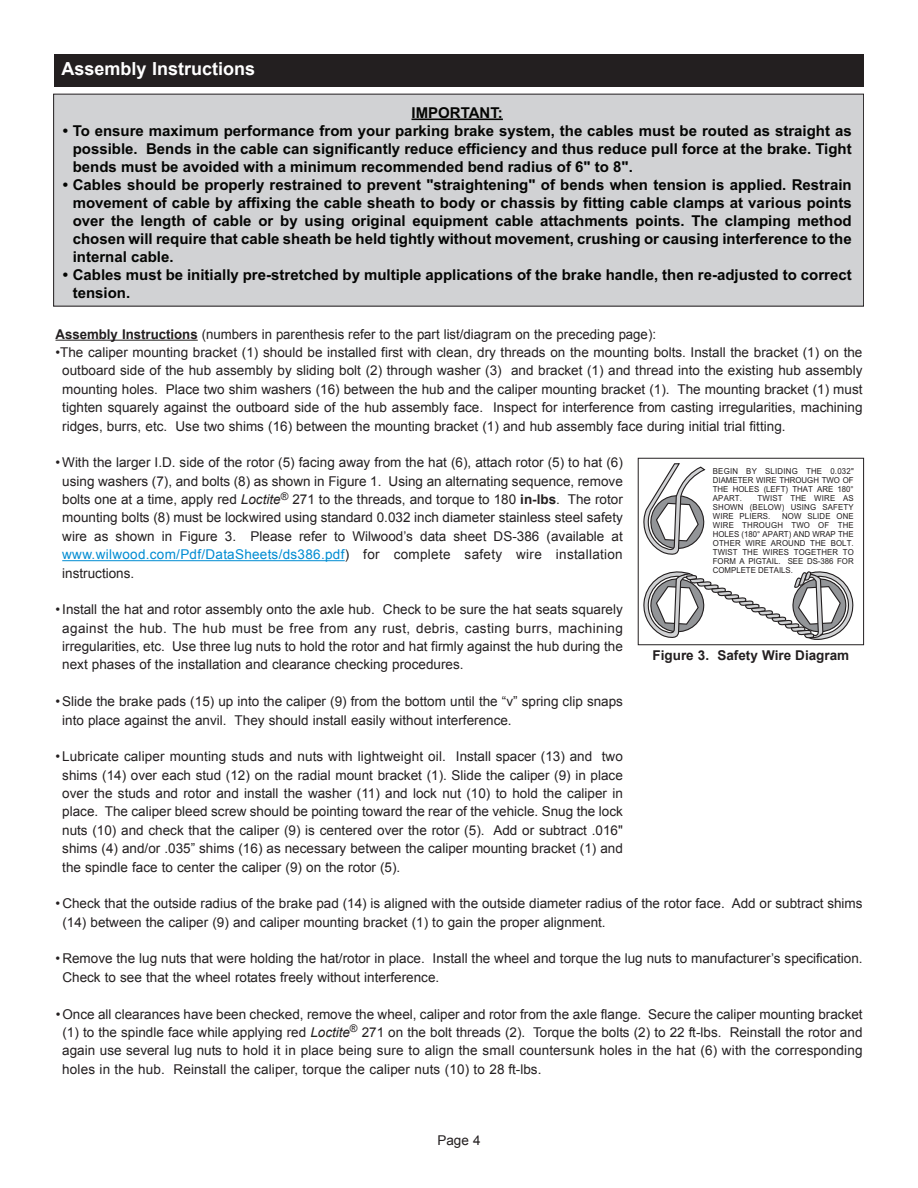
<style>
.page{position:relative;width:918px;height:1188px;background:#fff}
.page>*{position:absolute;margin:0;border:0;box-sizing:border-box;transform-origin:0 0}
.t1{font:700 18px "Arial";color:#fff}
.t2{font:700 15px/18px "Arial";color:#040503;text-align:justify}
.t3{font:13.5px/18.3px "Arial";color:#231f20;text-align:justify}
.t4{font:700 13.5px "Arial";color:#231f20}
.t5{font:8.25px/9px "Arial";color:#231f20;text-align:justify;scale:.95 1}
.s1{font-weight:700}
.s2{font-style:italic}
.s3{color:#008cd2}
</style>
<div class="page">
<hr style="left:56px;top:340px;width:142px;height:1px;background:#231f20">
<hr style="left:62px;top:560px;width:283px;height:1px;background:#008cd2">
<svg style="left:643px;top:463px;width:211px;height:177px"></svg>
<div style="left:638px;top:458px;width:226px;height:187px;border:1px solid #231f20"></div>
<div style="left:54px;top:54px;width:810px;height:32px;background:#231f20"></div>
<div style="left:54px;top:94px;width:810px;height:212px;background:#d1d2d4"></div>
<hr style="left:412px;top:119px;width:91px;height:1px;background:#040503">
<h1 class="t1" style="left:61px;top:58px;width:195px">Assembly Instructions</h1>
<p class="t2" style="left:412px;top:104px;width:93px">IMPORTANT:</p>
<p class="t2" style="left:73px;top:122px;width:781px;text-indent:-10px">• To ensure maximum performance from your parking brake system, the cables must be routed as straight as possible. Bends in the cable can significantly reduce efficiency and thus reduce pull force at the brake. Tight bends must be avoided with a minimum recommended bend radius of 6" to 8".</p>
<p class="t2" style="left:73px;top:176px;width:781px;text-indent:-10px">• Cables should be properly restrained to prevent "straightening" of bends when tension is applied. Restrain movement of cable by affixing the cable sheath to body or chassis by fitting cable clamps at various points over the length of cable or by using original equipment cable attachments points. The clamping method chosen will require that cable sheath be held tightly without movement, crushing or causing interference to the internal cable.</p>
<p class="t2" style="left:73px;top:266px;width:781px;text-indent:-10px">• Cables must be initially pre-stretched by multiple applications of the brake handle, then re-adjusted to correct tension.</p>
<p class="t3" style="left:56px;top:325px;width:602px"><span class="s1">Assembly Instructions</span> (numbers in parenthesis refer to the part list/diagram on the preceding page):</p>
<p class="t3" style="left:62px;top:343px;width:802px;text-indent:-7px">•The caliper mounting bracket (1) should be installed first with clean, dry threads on the mounting bolts. Install the bracket (1) on the outboard side of the hub assembly by sliding bolt (2) through washer (3) and bracket (1) and thread into the existing hub assembly mounting holes. Place two shim washers (16) between the hub and the caliper mounting bracket (1). The mounting bracket (1) must tighten squarely against the outboard side of the hub assembly face. Inspect for interference from casting irregularities, machining ridges, burrs, etc. Use two shims (16) between the mounting bracket (1) and hub assembly face during initial trial fitting.</p>
<p class="t3" style="left:62px;top:453px;width:562px;text-indent:-7px">•With the larger I.D. side of the rotor (5) facing away from the hat (6), attach rotor (5) to hat (6) using washers (7), and bolts (8) as shown in Figure 1. Using an alternating sequence, remove bolts one at a time, apply red <span class="s2">Loctite</span><sup>®</sup> 271 to the threads, and torque to 180 <span class="s1">in-lbs</span>. The rotor mounting bolts (8) must be lockwired using standard 0.032 inch diameter stainless steel safety wire as shown in Figure 3. Please refer to Wilwood’s data sheet DS-386 (available at <span class="s3">www.wilwood.com/Pdf/DataSheets/ds386.pdf</span>) for complete safety wire installation instructions.</p>
<p class="t3" style="left:62px;top:600px;width:562px;text-indent:-7px">•Install the hat and rotor assembly onto the axle hub. Check to be sure the hat seats squarely against the hub. The hub must be free from any rust, debris, casting burrs, machining irregularities, etc. Use three lug nuts to hold the rotor and hat firmly against the hub during the next phases of the installation and clearance checking procedures.</p>
<p class="t3" style="left:62px;top:692px;width:562px;text-indent:-7px">•Slide the brake pads (15) up into the caliper (9) from the bottom until the “v” spring clip snaps into place against the anvil. They should install easily without interference.</p>
<p class="t3" style="left:62px;top:747px;width:562px;text-indent:-7px">• Lubricate caliper mounting studs and nuts with lightweight oil. Install spacer (13) and two shims (14) over each stud (12) on the radial mount bracket (1). Slide the caliper (9) in place over the studs and rotor and install the washer (11) and lock nut (10) to hold the caliper in place. The caliper bleed screw should be pointing toward the rear of the vehicle. Snug the lock nuts (10) and check that the caliper (9) is centered over the rotor (5). Add or subtract .016" shims (4) and/or .035” shims (16) as necessary between the caliper mounting bracket (1) and the spindle face to center the caliper (9) on the rotor (5).</p>
<p class="t3" style="left:62px;top:894px;width:802px;text-indent:-7px">• Check that the outside radius of the brake pad (14) is aligned with the outside diameter radius of the rotor face. Add or subtract shims (14) between the caliper (9) and caliper mounting bracket (1) to gain the proper alignment.</p>
<p class="t3" style="left:62px;top:950px;width:802px;text-indent:-7px">• Remove the lug nuts that were holding the hat/rotor in place. Install the wheel and torque the lug nuts to manufacturer’s specification.<br>Check to see that the wheel rotates freely without interference.</p>
<p class="t3" style="left:62px;top:1005px;width:802px;text-indent:-7px">•Once all clearances have been checked, remove the wheel, caliper and rotor from the axle flange. Secure the caliper mounting bracket (1) to the spindle face while applying red <span class="s2">Loctite</span><sup>®</sup> 271 on the bolt threads (2). Torque the bolts (2) to 22 ft-lbs. Reinstall the rotor and again use several lug nuts to hold it in place being sure to align the small countersunk holes in the hat (6) with the corresponding holes in the hub. Reinstall the caliper, torque the caliper nuts (10) to 28 ft-lbs.</p>
<p class="t5" style="left:713px;top:467px;width:150px">BEGIN BY SLIDING THE 0.032" DIAMETER WIRE THROUGH TWO OF THE HOLES (LEFT) THAT ARE 180° APART.</p>
<p class="t5" style="left:713px;top:494px;width:150px;text-indent:45px">TWIST THE WIRE AS SHOWN (BELOW) USING SAFETY WIRE PLIERS.</p>
<p class="t5" style="left:713px;top:512px;width:150px;text-indent:69px">NOW SLIDE ONE WIRE THROUGH TWO OF THE HOLES (180° APART) AND WRAP THE OTHER WIRE AROUND THE BOLT.<br>TWIST THE WIRES TOGETHER TO FORM A PIGTAIL. SEE DS-386 FOR COMPLETE DETAILS.</p>
<p class="t4" style="left:653px;top:648px;width:198px">Figure 3. Safety Wire Diagram</p>
<p class="t3" style="left:437px;top:1131px;width:45px">Page 4</p>
</div>
